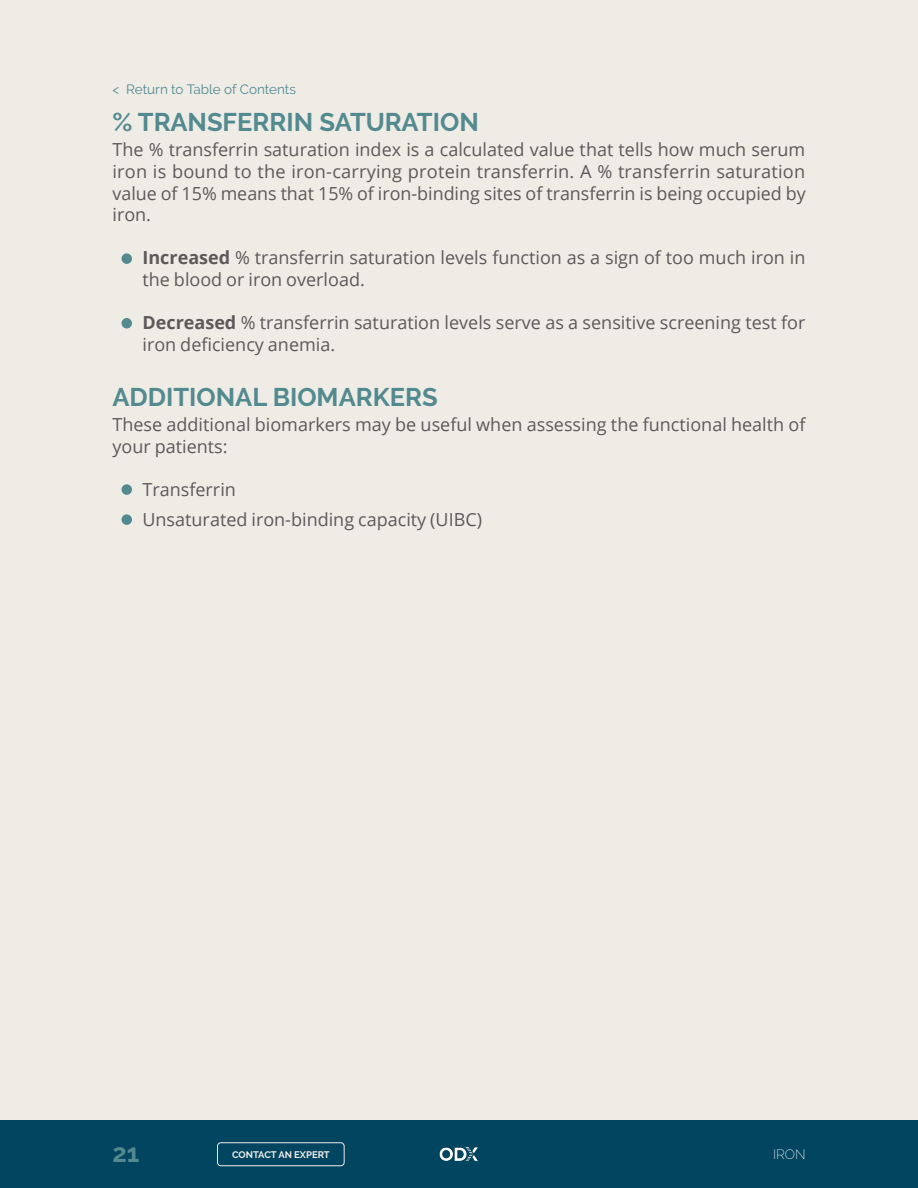
<style>
.page{position:relative;width:918px;height:1188px;background:#efece6}
.page>*{position:absolute;margin:0;border:0;box-sizing:border-box;transform-origin:0 0}
.t1{font:700 25.5px "Raleway";color:#538a8f}
.t2{font:18px/21.6px "Open Sans";color:#5b595a}
.t3{font:13.5px "Raleway";color:#538a8f}
.t4{font:200 13.5px "Raleway";color:#fff}
.t5{font:700 9.6px "Raleway";color:#efece6}
.s1{font-weight:700}
</style>
<div class="page">
<div style="left:0;top:1120px;width:918px;height:68px;background:#014561"></div>
<img style="left:439px;top:1147px;width:39px;height:15px">
<div style="left:122px;top:318px;width:10px;height:10px;background:#538a8f;border-radius:50%"></div>
<div style="left:122px;top:253px;width:10px;height:11px;background:#538a8f;border-radius:50%"></div>
<div style="left:122px;top:484px;width:10px;height:11px;background:#538a8f;border-radius:50%"></div>
<div style="left:122px;top:514px;width:10px;height:11px;background:#538a8f;border-radius:50%"></div>
<div style="left:217px;top:1142px;width:128px;height:24px;border:1px solid #efece6;border-radius:3px"></div>
<p class="t3" style="left:112px;top:81px;width:185px">&lt; Return to Table of Contents</p>
<h1 class="t1" style="left:112px;top:107px;width:368px">% TRANSFERRIN SATURATION</h1>
<p class="t2" style="left:112px;top:139px;width:695px;text-align:justify">The % transferrin saturation index is a calculated value that tells how much serum iron is bound to the iron-carrying protein transferrin. A % transferrin saturation value of 15% means that 15% of iron-binding sites of transferrin is being occupied by iron.</p>
<p class="t2" style="left:143px;top:247px;width:664px"><span class="s1">Increased</span> % transferrin saturation levels function as a sign of too much iron in the blood or iron overload.</p>
<p class="t2" style="left:143px;top:311px;width:664px"><span class="s1">Decreased</span> % transferrin saturation levels serve as a sensitive screening test for iron deficiency anemia.</p>
<h1 class="t1" style="left:112px;top:382px;width:327px">ADDITIONAL BIOMARKERS</h1>
<p class="t2" style="left:112px;top:413px;width:695px">These additional biomarkers may be useful when assessing the functional health of your patients:</p>
<p class="t2" style="left:143px;top:474px;width:341px;line-height:30px">Transferrin<br>Unsaturated iron-binding capacity (UIBC)</p>
<h1 class="t1" style="left:112px;top:1138px;width:28px">21</h1>
<p class="t4" style="left:773px;top:1146px;width:34px">IRON</p>
<p class="t5" style="left:232px;top:1149px;width:99px">CONTACT AN EXPERT</p>
</div>
